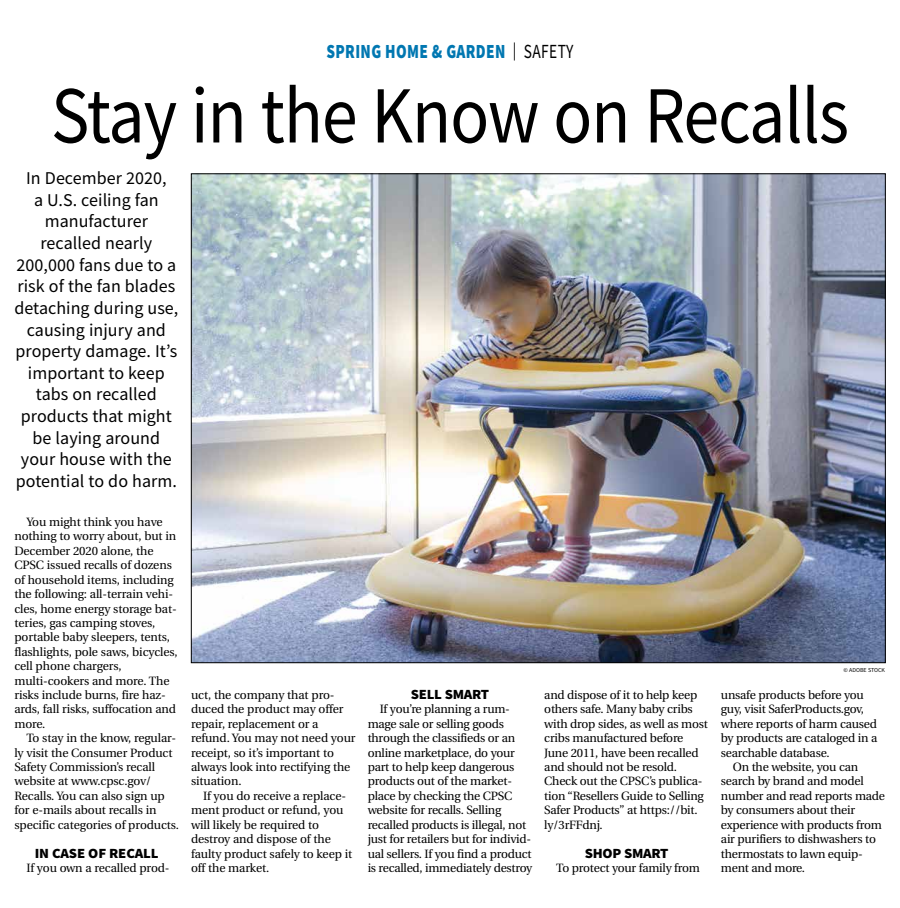
<style>
.page{position:relative;width:900px;height:908px;background:#fff}
.page>*{position:absolute;margin:0;border:0;box-sizing:border-box;transform-origin:0 0}
.t1{font:81px "Source Sans Pro";letter-spacing:-.015em;color:#000;scale:.89 1}
.t2{font:900 20px "Source Sans Pro";letter-spacing:.025em;color:#0077b1;scale:.77 1}
.t3{font:18px/21.6px "Source Sans Pro";letter-spacing:.005em;color:#000;text-align:center}
.t4{font:900 14px "Source Sans Pro";letter-spacing:-.02em;color:#000;scale:1.05 1}
.t5{font:12px/14.4px "Utopia";letter-spacing:-.02em;color:#000}
.t6{font:6px "Source Sans Pro";color:#000}
.s1{font-weight:400;font-size:18px;color:#000}
.s2{font-weight:400;color:#000}
</style>
<div class="page">
<img style="left:193px;top:175px;width:691px;height:485px">
<h2 class="t2" style="left:326px;top:38px;width:322px">SPRING HOME &amp; GARDEN <span class="s1">|</span> <span class="s2">SAFETY</span></h2>
<h1 class="t1" style="left:51px;top:64px;width:898px">Stay in the Know on Recalls</h1>
<p class="t3" style="left:14px;top:167px;width:165px">In December 2020,<br>a U.S. ceiling fan manufacturer recalled nearly<br>200,000 fans due to a risk of the fan blades detaching during use, causing injury and property damage. It’s important to keep tabs on recalled products that might be laying around your house with the potential to do harm.</p>
<p class="t5" style="left:14px;top:515px;width:165px;text-indent:12px">You might think you have nothing to worry about, but in<br>December 2020 alone, the<br>CPSC issued recalls of dozens of household items, including the following: all-terrain vehi&shy;cles, home energy storage bat&shy;teries, gas camping stoves, portable baby sleepers, tents, flashlights, pole saws, bicycles, cell phone chargers, multi-cookers and more. The risks include burns, fire haz&shy;ards, fall risks, suffocation and more.</p>
<p class="t5" style="left:14px;top:731px;width:166px;text-indent:12px">To stay in the know, regular&shy;ly visit the Consumer Product<br>Safety Commission’s recall website at www.cpsc.gov/<br>Recalls. You can also sign up for e-mails about recalls in specific categories of products.</p>
<p class="t4" style="left:35px;top:842px;width:120px">IN CASE OF RECALL</p>
<p class="t5" style="left:26px;top:860px;width:145px">If you own a recalled prod-</p>
<p class="t5" style="left:191px;top:687px;width:166px">uct, the company that pro&shy;duced the product may offer repair, replacement or a refund. You may not need your receipt, so it’s important to always look into rectifying the situation.</p>
<p class="t5" style="left:191px;top:788px;width:163px;text-indent:12px">If you do receive a replace&shy;ment product or refund, you will likely be required to destroy and dispose of the faulty product safely to keep it off the market.</p>
<p class="t4" style="left:411px;top:684px;width:76px">SELL SMART</p>
<p class="t5" style="left:368px;top:702px;width:166px;text-indent:12px">If you’re planning a rum&shy;mage sale or selling goods through the classifieds or an online marketplace, do your part to help keep dangerous products out of the market&shy;place by checking the CPSC website for recalls. Selling recalled products is illegal, not just for retailers but for individ&shy;ual sellers. If you find a product is recalled, immediately destroy</p>
<p class="t5" style="left:544px;top:687px;width:165px">and dispose of it to help keep others safe. Many baby cribs with drop sides, as well as most cribs manufactured before<br>June 2011, have been recalled and should not be resold.<br>Check out the CPSC’s publica&shy;tion “Resellers Guide to Selling<br>Safer Products” at https://bit. ly/3rFFdnj.</p>
<p class="t4" style="left:585px;top:842px;width:81px">SHOP SMART</p>
<p class="t5" style="left:556px;top:860px;width:145px">To protect your family from</p>
<p class="t6" style="left:844px;top:666px;width:43px">© ADOBE STOCK</p>
<p class="t5" style="left:721px;top:687px;width:144px">unsafe products before you</p>
<p class="t5" style="left:721px;top:702px;width:145px">guy, visit SaferProducts.gov,</p>
<p class="t5" style="left:721px;top:716px;width:158px">where reports of harm caused</p>
<p class="t5" style="left:721px;top:731px;width:158px">by products are cataloged in a</p>
<p class="t5" style="left:721px;top:745px;width:110px">searchable database.</p>
<p class="t5" style="left:733px;top:759px;width:127px">On the website, you can</p>
<p class="t5" style="left:721px;top:774px;width:144px">search by brand and model</p>
<p class="t5" style="left:721px;top:788px;width:166px">number and read reports made</p>
<p class="t5" style="left:721px;top:803px;width:136px">by consumers about their</p>
<p class="t5" style="left:721px;top:817px;width:163px">experience with products from</p>
<p class="t5" style="left:721px;top:831px;width:157px">air purifiers to dishwashers to</p>
<p class="t5" style="left:721px;top:846px;width:143px">thermostats to lawn equip-</p>
<p class="t5" style="left:721px;top:860px;width:86px">ment and more.</p>
</div>
